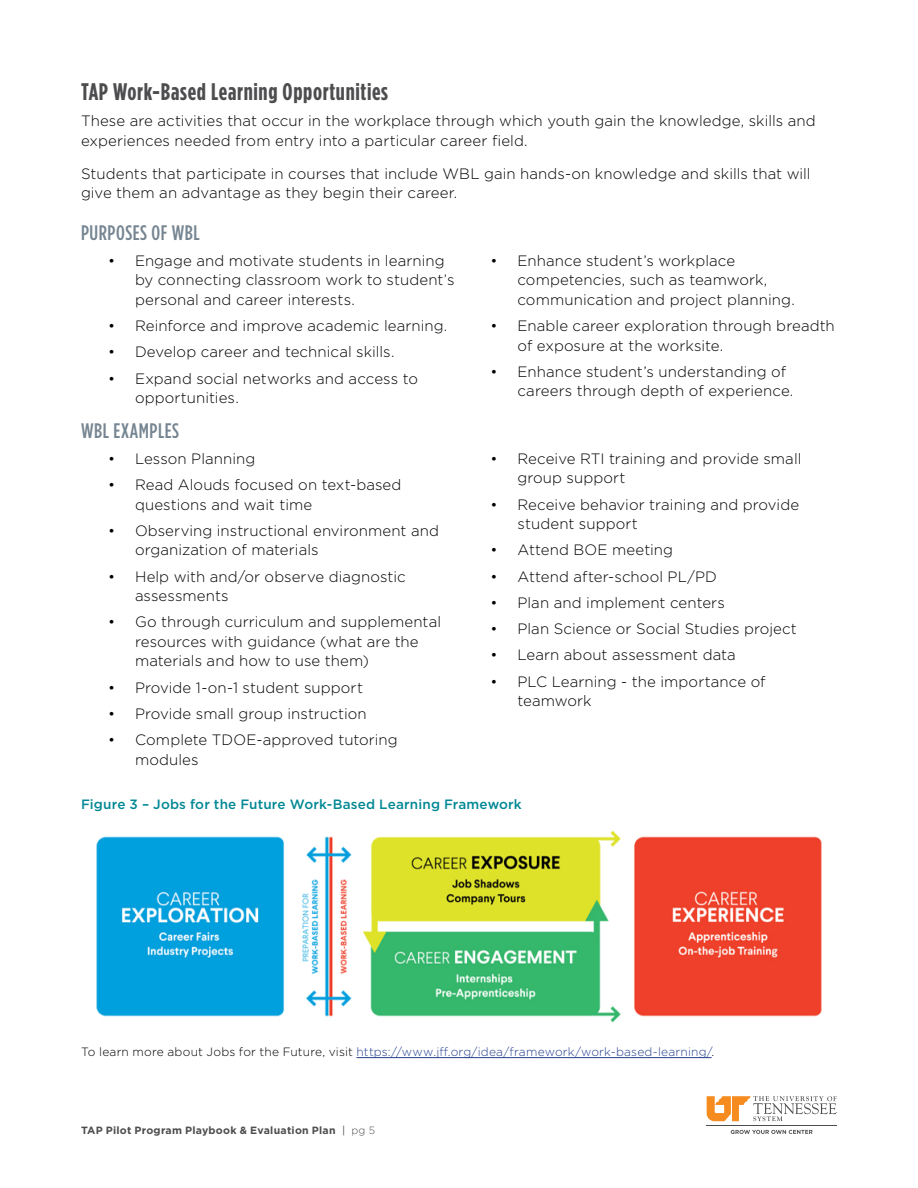
<style>
.page{position:relative;width:918px;height:1188px;background:#fff}
.page>*{position:absolute;margin:0;border:0;box-sizing:border-box;transform-origin:0 0}
.t1{font:700 24px "Gotham Condensed";letter-spacing:.03em;color:#4d4d4f}
.t2{font:500 21px "Gotham Condensed";letter-spacing:.025em;color:#758591}
.t3{font:300 15px/19.5px "Gotham";letter-spacing:.005em;color:#000}
.t4{font:500 13.5px "Gotham";letter-spacing:.01em;color:#008894}
.t5{font:300 12px "Gotham";letter-spacing:.015em;color:#25408f}
.t6{font:700 10.5px "Gotham";letter-spacing:.02em;color:#4d4d4f}
.s1{color:#000}
.s2{font-weight:400}
.s3{font-weight:300}
</style>
<div class="page">
<svg style="left:707px;top:1096px;width:130px;height:25px"></svg>
<hr style="left:706px;top:1125px;width:131px;height:1px;background:#4d4d4f">
<svg style="left:731px;top:1130px;width:82px;height:4px"></svg>
<hr style="left:356px;top:1057px;width:356px;height:1px;background:#25408f">
<img style="left:96px;top:831px;width:726px;height:192px">
<h2 class="t1" style="left:81px;top:78px;width:309px">TAP Work-Based Learning Opportunities</h2>
<p class="t3" style="left:81px;top:111px;width:736px">These are activities that occur in the workplace through which youth gain the knowledge, skills and experiences needed from entry into a particular career feld.</p>
<p class="t3" style="left:81px;top:163px;width:731px">Students that participate in courses that include WBL gain hands-on knowledge and skills that will</p>
<p class="t3" style="left:81px;top:183px;width:378px">give them an advantage as they begin their career.</p>
<h3 class="t2" style="left:81px;top:220px;width:120px">PURPOSES OF WBL</h3>
<p class="t3" style="left:135px;top:250px;width:321px;text-indent:-27px">• Engage and motivate students in learning by connecting classroom work to student’s personal and career interests.</p>
<p class="t3" style="left:108px;top:316px;width:341px">• Reinforce and improve academic learning.</p>
<p class="t3" style="left:108px;top:342px;width:288px">• Develop career and technical skills.</p>
<p class="t3" style="left:135px;top:368px;width:284px;text-indent:-27px">• Expand social networks and access to opportunities.</p>
<h3 class="t2" style="left:81px;top:418px;width:100px">WBL EXAMPLES</h3>
<p class="t3" style="left:108px;top:448px;width:149px">• Lesson Planning</p>
<p class="t3" style="left:135px;top:475px;width:268px;text-indent:-27px">• Read Alouds focused on text-based questions and wait time</p>
<p class="t3" style="left:135px;top:520px;width:306px;text-indent:-27px">• Observing instructional environment and organization of materials</p>
<p class="t3" style="left:135px;top:566px;width:272px;text-indent:-27px">• Help with and/or observe diagnostic assessments</p>
<p class="t3" style="left:135px;top:612px;width:308px;text-indent:-27px">• Go through curriculum and supplemental resources with guidance (what are the materials and how to use them)</p>
<p class="t3" style="left:108px;top:677px;width:257px">• Provide 1-on-1 student support</p>
<p class="t3" style="left:108px;top:703px;width:260px">• Provide small group instruction</p>
<p class="t3" style="left:135px;top:730px;width:264px;text-indent:-27px">• Complete TDOE-approved tutoring modules</p>
<p class="t3" style="left:518px;top:250px;width:279px;text-indent:-27px">• Enhance student’s workplace competencies, such as teamwork, communication and project planning.</p>
<p class="t3" style="left:518px;top:316px;width:319px;text-indent:-27px">• Enable career exploration through breadth of exposure at the worksite.</p>
<p class="t3" style="left:518px;top:361px;width:277px;text-indent:-27px">• Enhance student’s understanding of careers through depth of experience.</p>
<p class="t3" style="left:518px;top:448px;width:285px;text-indent:-27px">• Receive RTI training and provide small group support</p>
<p class="t3" style="left:518px;top:494px;width:283px;text-indent:-27px">• Receive behavior training and provide student support</p>
<p class="t3" style="left:490px;top:540px;width:184px">• Attend BOE meeting</p>
<p class="t3" style="left:490px;top:566px;width:228px">• Attend after-school PL/PD</p>
<p class="t3" style="left:490px;top:592px;width:236px">• Plan and implement centers</p>
<p class="t3" style="left:490px;top:619px;width:308px">• Plan Science or Social Studies project</p>
<p class="t3" style="left:490px;top:645px;width:247px">• Learn about assessment data</p>
<p class="t3" style="left:518px;top:671px;width:250px;text-indent:-27px">• PLC Learning - the importance of teamwork</p>
<p class="t4" style="left:81px;top:795px;width:442px">Figure 3 – Jobs for the Future Work-Based Learning Framework</p>
<p class="t5" style="left:81px;top:1045px;width:635px"><span class="s1">To learn more about Jobs for the Future, visit</span> https://www.jf.org/idea/framework/work-based-learning/<span class="s1">.</span></p>
<p class="t6" style="left:81px;top:1123px;width:296px">TAP Pilot Program Playbook &amp; Evaluation Plan <span class="s2">|</span> <span class="s3">pg 5</span></p>
</div>
